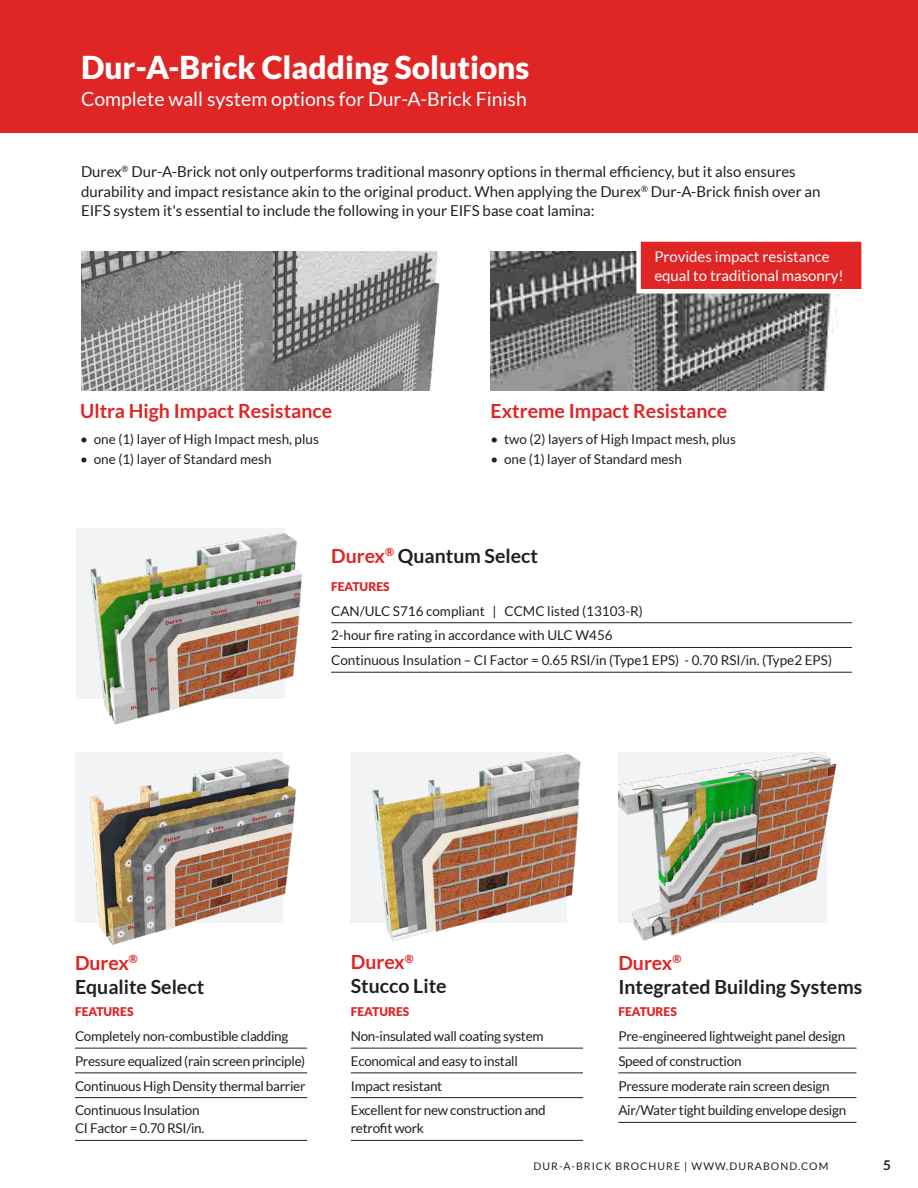
<style>
.page{position:relative;width:918px;height:1188px;background:#fff}
.page>*{position:absolute;margin:0;border:0;box-sizing:border-box;transform-origin:0 0}
.t1{font:900 31.5px "Lato";color:#fff}
.t2{font:700 19.5px "Lato";color:#231f20}
.bullets_main{font:700 19.5px "Lato";color:#e02525}
.t3{font:19.5px "Lato";color:#fff}
.bullets_main-2{font:15px/19.5px "Lato";color:#231f20}
.bullets_main-3{font:15px/19.5px "Lato";color:#fff}
.bullets_main-4{font:13.5px/18px "Lato";letter-spacing:-.02em;color:#231f20}
.bullets_main-5{font:13.5px "Lato";color:#231f20}
.t4{font:700 13.5px "Lato";color:#231f20}
.subhead{font:900 12px "Lato";color:#e02525}
.t5{font:10.5px "Lato";letter-spacing:.1em;color:#231f20}
.s1{color:#e02525}
</style>
<div class="page">
<div style="left:0;top:0;width:918px;height:133px;background:#e02525"></div>
<img style="left:76px;top:529px;width:226px;height:196px">
<img style="left:75px;top:753px;width:222px;height:192px">
<img style="left:350px;top:753px;width:231px;height:188px">
<img style="left:618px;top:753px;width:219px;height:188px">
<hr style="left:331px;top:622px;width:521px;height:1px;background:#231f20">
<hr style="left:331px;top:647px;width:521px;height:1px;background:#231f20">
<hr style="left:331px;top:672px;width:521px;height:1px;background:#231f20">
<hr style="left:75px;top:1048px;width:232px;height:1px;background:#231f20">
<hr style="left:75px;top:1072px;width:232px;height:1px;background:#231f20">
<hr style="left:75px;top:1097px;width:232px;height:1px;background:#231f20">
<hr style="left:75px;top:1140px;width:232px;height:1px;background:#231f20">
<hr style="left:351px;top:1048px;width:232px;height:1px;background:#231f20">
<hr style="left:351px;top:1072px;width:232px;height:1px;background:#231f20">
<hr style="left:351px;top:1097px;width:232px;height:1px;background:#231f20">
<hr style="left:351px;top:1140px;width:232px;height:1px;background:#231f20">
<hr style="left:618px;top:1048px;width:238px;height:1px;background:#231f20">
<hr style="left:618px;top:1072px;width:238px;height:1px;background:#231f20">
<hr style="left:618px;top:1097px;width:238px;height:1px;background:#231f20">
<hr style="left:618px;top:1122px;width:238px;height:1px;background:#231f20">
<img style="left:81px;top:251px;width:359px;height:140px">
<img style="left:491px;top:251px;width:349px;height:140px">
<div style="left:639px;top:240px;width:225px;height:51px;background:#e02525"></div>
<div style="left:636px;top:237px;width:230px;height:57px;border:4px solid #fff"></div>
<p class="t1" style="left:81px;top:49px;width:450px">Dur-A-Brick Cladding Solutions</p>
<p class="t3" style="left:81px;top:88px;width:447px">Complete wall system options for Dur-A-Brick Finish</p>
<p class="bullets_main-2" style="left:81px;top:162px;width:741px">Durex<sup>®</sup> Dur-A-Brick not only outperforms traditional masonry options in thermal efficiency, but it also ensures durability and impact resistance akin to the original product. When applying the Durex<sup>®</sup> Dur-A-Brick finish over an<br>EIFS system it's essential to include the following in your EIFS base coat lamina:</p>
<p class="bullets_main" style="left:80px;top:400px;width:254px">Ultra High Impact Resistance</p>
<p class="bullets_main-5" style="left:80px;top:432px;width:240px">• one (1) layer of High Impact mesh, plus</p>
<p class="bullets_main-5" style="left:80px;top:451px;width:193px">• one (1) layer of Standard mesh</p>
<p class="bullets_main-3" style="left:654px;top:246px;width:191px">Provides impact resistance equal to traditional masonry!</p>
<p class="bullets_main" style="left:491px;top:400px;width:238px">Extreme Impact Resistance</p>
<p class="bullets_main-5" style="left:491px;top:432px;width:247px">• two (2) layers of High Impact mesh, plus</p>
<p class="bullets_main-5" style="left:491px;top:451px;width:193px">• one (1) layer of Standard mesh</p>
<p class="t2" style="left:331px;top:545px;width:208px"><span class="s1">Durex</span><sup>®</sup> Quantum Select</p>
<p class="subhead" style="left:331px;top:579px;width:60px">FEATURES</p>
<p class="bullets_main-5" style="left:331px;top:603px;width:313px">CAN/ULC S716 compliant | CCMC listed (13103-R)</p>
<p class="bullets_main-5" style="left:331px;top:628px;width:283px">2-hour fire rating in accordance with ULC W456</p>
<p class="bullets_main-5" style="left:331px;top:653px;width:502px">Continuous Insulation – CI Factor = 0.65 RSI/in (Type1 EPS) - 0.70 RSI/in. (Type2 EPS)</p>
<p class="bullets_main" style="left:75px;top:951px;width:64px">Durex<sup>®</sup></p>
<p class="t2" style="left:75px;top:975px;width:131px">Equalite Select</p>
<p class="subhead" style="left:75px;top:1005px;width:60px">FEATURES</p>
<p class="bullets_main-4" style="left:75px;top:1027px;width:215px">Completely non-combustible cladding</p>
<p class="bullets_main-4" style="left:75px;top:1052px;width:232px">Pressure equalized (rain screen principle)</p>
<p class="bullets_main-4" style="left:75px;top:1077px;width:232px">Continuous High Density thermal barrier</p>
<p class="bullets_main-4" style="left:75px;top:1101px;width:131px">Continuous Insulation<br>CI Factor = 0.70 RSI/in.</p>
<p class="bullets_main" style="left:351px;top:951px;width:64px">Durex<sup>®</sup></p>
<p class="t2" style="left:351px;top:975px;width:97px">Stucco Lite</p>
<p class="subhead" style="left:351px;top:1005px;width:60px">FEATURES</p>
<p class="bullets_main-4" style="left:351px;top:1027px;width:194px">Non-insulated wall coating system</p>
<p class="bullets_main-4" style="left:351px;top:1052px;width:169px">Economical and easy to install</p>
<p class="bullets_main-4" style="left:351px;top:1077px;width:93px">Impact resistant</p>
<p class="bullets_main-4" style="left:351px;top:1101px;width:196px">Excellent for new construction and retrofit work</p>
<p class="bullets_main" style="left:618px;top:951px;width:64px">Durex<sup>®</sup></p>
<p class="t2" style="left:618px;top:975px;width:245px">Integrated Building Systems</p>
<p class="subhead" style="left:618px;top:1005px;width:60px">FEATURES</p>
<p class="bullets_main-4" style="left:618px;top:1027px;width:228px">Pre-engineered lightweight panel design</p>
<p class="bullets_main-4" style="left:618px;top:1052px;width:125px">Speed of construction</p>
<p class="bullets_main-4" style="left:618px;top:1077px;width:213px">Pressure moderate rain screen design</p>
<p class="bullets_main-4" style="left:618px;top:1101px;width:229px">Air/Water tight building envelope design</p>
<p class="t5" style="left:534px;top:1160px;width:296px">DUR-A-BRICK BROCHURE | WWW.DURABOND.COM</p>
<p class="t4" style="left:883px;top:1157px;width:9px">5</p>
</div>
